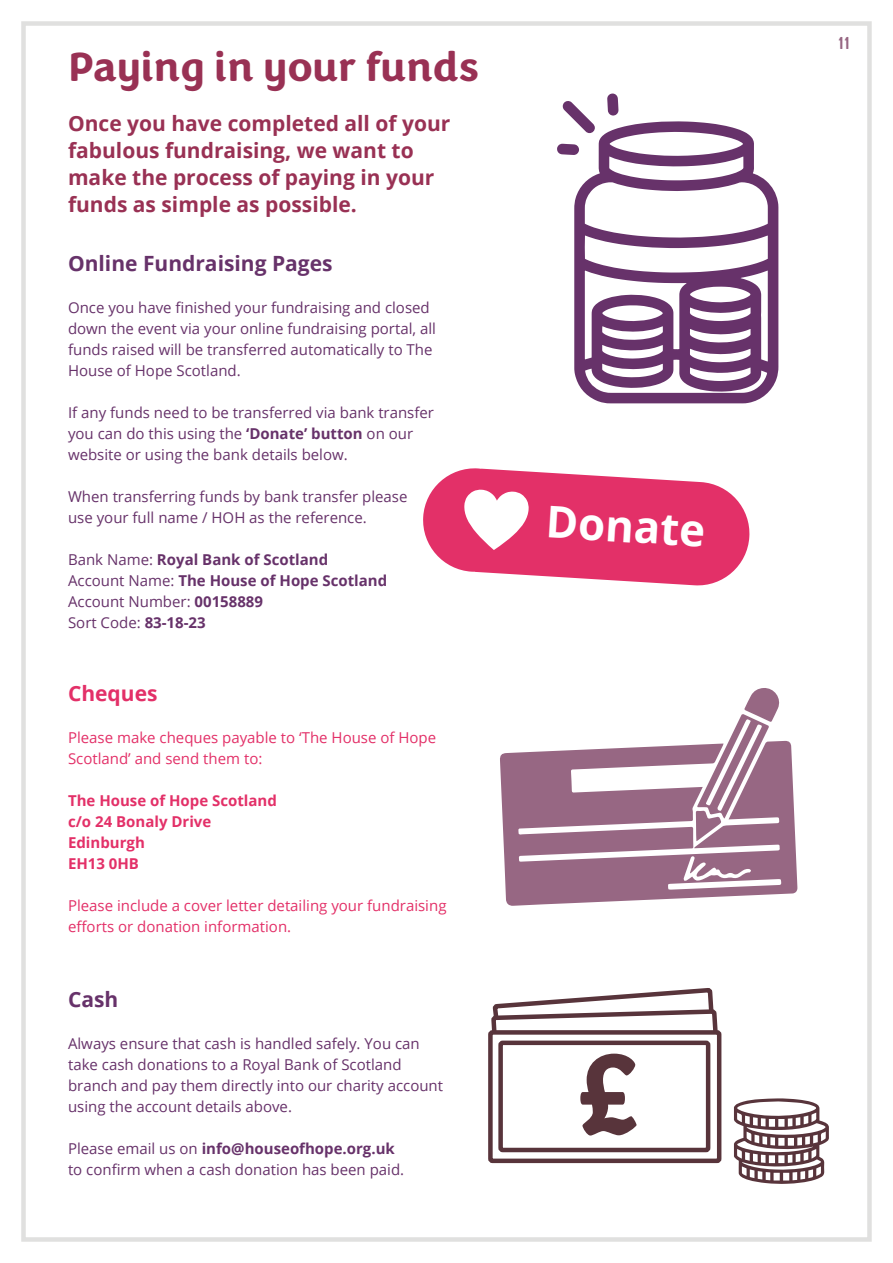
<style>
.page{position:relative;width:893px;height:1263px;background:#fff}
.page>*{position:absolute;margin:0;border:0;box-sizing:border-box;transform-origin:0 0}
.t1{font:700 43.8px "Open Sans";color:#fff}
.t2{font:700 42px "Congenial";color:#993154}
.t3{font:700 21px/27px "Open Sans";color:#993154}
.t4{font:700 21px "Open Sans";color:#67326a}
.t5{font:700 21px "Open Sans";color:#e33068}
.t6{font:18px "Congenial";color:#976783}
.t7{font:15px/21px "Open Sans";color:#67326a}
.t8{font:15px/21px "Open Sans";color:#e33068}
.t9{font:700 15px/21px "Open Sans";color:#67326a}
.t10{font:700 15px/21px "Open Sans";color:#e33068}
.s1{font-weight:700}
.s2{font-weight:400}
</style>
<div class="page">
<svg style="left:423px;top:468px;width:327px;height:118px"></svg>
<svg style="left:500px;top:741px;width:297px;height:156px;fill:#976783"></svg>
<svg style="left:696px;top:688px;width:86px;height:153px"></svg>
<svg style="left:574px;top:121px;width:204px;height:282px"></svg>
<svg style="left:562px;top:101px;width:33px;height:32px"></svg>
<svg style="left:557px;top:144px;width:22px;height:11px"></svg>
<svg style="left:607px;top:93px;width:11px;height:23px"></svg>
<svg style="left:734px;top:1098px;width:95px;height:86px"></svg>
<svg style="left:580px;top:1054px;width:57px;height:81px"></svg>
<svg style="left:491px;top:847px;width:229px;height:183px"></svg>
<div style="left:488px;top:1030px;width:233px;height:133px;border:4px solid #58343b;border-radius:2px"></div>
<div style="left:498px;top:1040px;width:212px;height:112px;border:4px solid #58343b;border-radius:2px"></div>
<h2 class="t2" style="left:68px;top:41px;width:413px">Paying in your funds</h2>
<h3 class="t3" style="left:68px;top:109px;width:384px">Once you have completed all of your fabulous fundraising, we want to make the process of paying in your funds as simple as possible.</h3>
<h3 class="t4" style="left:68px;top:249px;width:266px">Online Fundraising Pages</h3>
<p class="t7" style="left:68px;top:297px;width:369px">Once you have finished your fundraising and closed down the event via your online fundraising portal, all funds raised will be transferred automatically to The House of Hope Scotland.</p>
<p class="t7" style="left:68px;top:402px;width:368px">If any funds need to be transferred via bank transfer you can do this using the <span class="s1">‘Donate’ button</span> on our website or using the bank details below.</p>
<p class="t7" style="left:68px;top:486px;width:341px">When transferring funds by bank transfer please use your full name / HOH as the reference.</p>
<p class="t9" style="left:68px;top:549px;width:321px"><span class="s2">Bank Name:</span> Royal Bank of Scotland<br><span class="s2">Account Name:</span> The House of Hope Scotland<br><span class="s2">Account Number:</span> 00158889<br><span class="s2">Sort Code:</span> 83-18-23</p>
<h3 class="t5" style="left:68px;top:678px;width:91px">Cheques</h3>
<p class="t8" style="left:68px;top:726px;width:370px">Please make cheques payable to ‘The House of Hope<br>Scotland’ and send them to:</p>
<p class="t10" style="left:68px;top:789px;width:210px">The House of Hope Scotland c/o 24 Bonaly Drive<br>Edinburgh<br>EH13 0HB</p>
<p class="t8" style="left:68px;top:894px;width:380px">Please include a cover letter detailing your fundraising efforts or donation information.</p>
<h3 class="t4" style="left:68px;top:984px;width:52px">Cash</h3>
<p class="t7" style="left:68px;top:1032px;width:377px">Always ensure that cash is handled safely. You can take cash donations to a Royal Bank of Scotland branch and pay them directly into our charity account using the account details above.</p>
<p class="t7" style="left:68px;top:1137px;width:338px">Please email us on <span class="s1">info@houseofhope.org.uk </span>to confirm when a cash donation has been paid.</p>
<h1 class="t1" style="left:547px;top:491px;width:161px;rotate:3deg">Donate</h1>
<p class="t6" style="left:838px;top:32px;width:14px">11</p>
</div>
